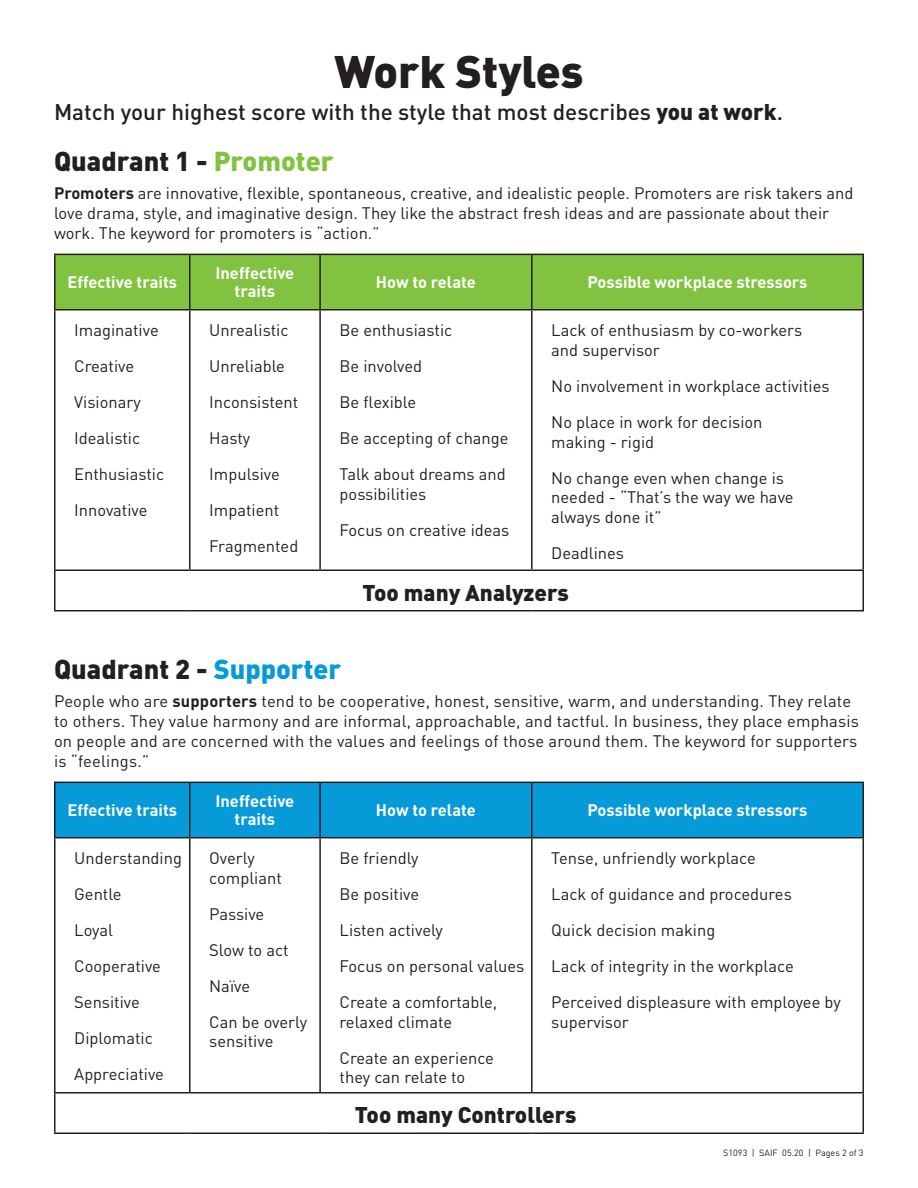
<style>
.page{position:relative;width:918px;height:1188px;background:#fff}
.page>*{position:absolute;margin:0;border:0;box-sizing:border-box;transform-origin:0 0}
.t1{font:900 45px "DINOT";color:#231f20}
.t2{font:900 27px "DINOT";color:#231f20}
.t3{font:500 22.5px "DINOT";color:#231f20}
.t4{font:900 22.5px "DINOT";color:#231f20}
.t5{font:16.5px/36px "DINOT";color:#231f20}
.t6{font:700 16.5px/18px "DINOT";color:#fff;text-align:center}
.t7{font:9px "DINOT";color:#231f20}
.s1{font-weight:900}
.s2{color:#81c340}
.s3{font-weight:700}
.s4{color:#069ad9}
</style>
<div class="page">
<div style="left:56px;top:255px;width:806px;height:54px;background:#81c340"></div>
<hr style="left:54px;top:254px;width:136px;height:1px;background:#231f20">
<hr style="left:54px;top:255px;width:2px;height:54px;background:#231f20">
<hr style="left:190px;top:254px;width:130px;height:1px;background:#231f20">
<hr style="left:189px;top:255px;width:1px;height:54px;background:#231f20">
<hr style="left:320px;top:254px;width:212px;height:1px;background:#231f20">
<hr style="left:319px;top:255px;width:2px;height:54px;background:#231f20">
<hr style="left:532px;top:254px;width:332px;height:1px;background:#231f20">
<hr style="left:531px;top:255px;width:2px;height:54px;background:#231f20">
<hr style="left:862px;top:255px;width:2px;height:54px;background:#231f20">
<hr style="left:54px;top:309px;width:136px;height:2px;background:#231f20">
<hr style="left:54px;top:311px;width:2px;height:258px;background:#231f20">
<hr style="left:190px;top:309px;width:130px;height:2px;background:#231f20">
<hr style="left:189px;top:311px;width:1px;height:258px;background:#231f20">
<hr style="left:320px;top:309px;width:212px;height:2px;background:#231f20">
<hr style="left:319px;top:311px;width:2px;height:258px;background:#231f20">
<hr style="left:532px;top:309px;width:332px;height:2px;background:#231f20">
<hr style="left:531px;top:311px;width:2px;height:258px;background:#231f20">
<hr style="left:862px;top:311px;width:2px;height:258px;background:#231f20">
<hr style="left:54px;top:569px;width:136px;height:2px;background:#231f20">
<hr style="left:54px;top:571px;width:2px;height:39px;background:#231f20">
<hr style="left:190px;top:569px;width:130px;height:2px;background:#231f20">
<hr style="left:320px;top:569px;width:212px;height:2px;background:#231f20">
<hr style="left:532px;top:569px;width:332px;height:2px;background:#231f20">
<hr style="left:862px;top:571px;width:2px;height:39px;background:#231f20">
<hr style="left:54px;top:610px;width:136px;height:1px;background:#231f20">
<hr style="left:190px;top:610px;width:130px;height:1px;background:#231f20">
<hr style="left:320px;top:610px;width:212px;height:1px;background:#231f20">
<hr style="left:532px;top:610px;width:332px;height:1px;background:#231f20">
<div style="left:56px;top:783px;width:806px;height:54px;background:#069ad9"></div>
<hr style="left:54px;top:782px;width:136px;height:1px;background:#231f20">
<hr style="left:54px;top:783px;width:2px;height:54px;background:#231f20">
<hr style="left:190px;top:782px;width:130px;height:1px;background:#231f20">
<hr style="left:189px;top:783px;width:1px;height:54px;background:#231f20">
<hr style="left:320px;top:782px;width:212px;height:1px;background:#231f20">
<hr style="left:319px;top:783px;width:2px;height:54px;background:#231f20">
<hr style="left:532px;top:782px;width:332px;height:1px;background:#231f20">
<hr style="left:531px;top:783px;width:2px;height:54px;background:#231f20">
<hr style="left:862px;top:783px;width:2px;height:54px;background:#231f20">
<hr style="left:54px;top:837px;width:136px;height:1px;background:#231f20">
<hr style="left:54px;top:838px;width:2px;height:254px;background:#231f20">
<hr style="left:190px;top:837px;width:130px;height:1px;background:#231f20">
<hr style="left:189px;top:838px;width:1px;height:254px;background:#231f20">
<hr style="left:320px;top:837px;width:212px;height:1px;background:#231f20">
<hr style="left:319px;top:838px;width:2px;height:254px;background:#231f20">
<hr style="left:532px;top:837px;width:332px;height:1px;background:#231f20">
<hr style="left:531px;top:838px;width:2px;height:254px;background:#231f20">
<hr style="left:862px;top:838px;width:2px;height:254px;background:#231f20">
<hr style="left:54px;top:1092px;width:136px;height:2px;background:#231f20">
<hr style="left:54px;top:1094px;width:2px;height:38px;background:#231f20">
<hr style="left:190px;top:1092px;width:130px;height:2px;background:#231f20">
<hr style="left:320px;top:1092px;width:212px;height:2px;background:#231f20">
<hr style="left:532px;top:1092px;width:332px;height:2px;background:#231f20">
<hr style="left:862px;top:1094px;width:2px;height:38px;background:#231f20">
<hr style="left:54px;top:1132px;width:136px;height:2px;background:#231f20">
<hr style="left:190px;top:1132px;width:130px;height:2px;background:#231f20">
<hr style="left:320px;top:1132px;width:212px;height:2px;background:#231f20">
<hr style="left:532px;top:1132px;width:332px;height:2px;background:#231f20">
<h1 class="t1" style="left:334px;top:42px;width:251px">Work Styles</h1>
<h3 class="t3" style="left:54px;top:96px;width:731px">Match your highest score with the style that most describes <span class="s1">you at work</span>.</h3>
<h2 class="t2" style="left:54px;top:142px;width:281px">Quadrant 1 - <span class="s2">Promoter</span></h2>
<p class="t5" style="left:54px;top:182px;width:801px;line-height:19.8px"><span class="s3">Promoters</span> are innovative, flexible, spontaneous, creative, and idealistic people. Promoters are risk takers and love drama, style, and imaginative design. They like the abstract fresh ideas and are passionate about their work. The keyword for promoters is “action.”</p>
<p class="t6" style="left:67px;top:273px;width:111px">Effective traits</p>
<p class="t6" style="left:215px;top:264px;width:80px">Ineffective traits</p>
<p class="t6" style="left:376px;top:273px;width:102px">How to relate</p>
<p class="t6" style="left:587px;top:273px;width:222px">Possible workplace stressors</p>
<p class="t5" style="left:74px;top:311px;width:91px">Imaginative<br>Creative<br>Visionary<br>Idealistic<br>Enthusiastic<br>Innovative</p>
<p class="t5" style="left:209px;top:311px;width:91px">Unrealistic<br>Unreliable<br>Inconsistent<br>Hasty<br>Impulsive<br>Impatient<br>Fragmented</p>
<p class="t5" style="left:340px;top:311px;width:171px">Be enthusiastic<br>Be involved<br>Be flexible<br>Be accepting of change<br>Talk about dreams and</p>
<p class="t5" style="left:551px;top:319px;width:252px;line-height:19.8px">Lack of enthusiasm by co-workers and supervisor</p>
<p class="t5" style="left:551px;top:367px;width:280px">No involvement in workplace activities<br>No place in work for decision</p>
<p class="t5" style="left:551px;top:423px;width:234px">making - rigid<br>No change even when change is</p>
<p class="t5" style="left:551px;top:487px;width:244px;line-height:19.8px">needed - “That’s the way we have always done it”</p>
<p class="t5" style="left:551px;top:535px;width:74px">Deadlines</p>
<h3 class="t4" style="left:363px;top:578px;width:208px">Too many Analyzers</h3>
<p class="t5" style="left:340px;top:475px;width:171px">possibilities<br>Focus on creative ideas</p>
<h2 class="t2" style="left:54px;top:651px;width:289px">Quadrant 2 - <span class="s4">Supporter</span></h2>
<p class="t5" style="left:54px;top:691px;width:806px;line-height:19.8px">People who are <span class="s3">supporters</span> tend to be cooperative, honest, sensitive, warm, and understanding. They relate to others. They value harmony and are informal, approachable, and tactful. In business, they place emphasis on people and are concerned with the values and feelings of those around them. The keyword for supporters is “feelings.”</p>
<p class="t6" style="left:67px;top:801px;width:111px">Effective traits</p>
<p class="t6" style="left:215px;top:792px;width:80px">Ineffective traits</p>
<p class="t6" style="left:376px;top:801px;width:102px">How to relate</p>
<p class="t6" style="left:587px;top:801px;width:222px">Possible workplace stressors</p>
<p class="t5" style="left:74px;top:839px;width:109px">Understanding<br>Gentle<br>Loyal<br>Cooperative<br>Sensitive<br>Diplomatic<br>Appreciative</p>
<p class="t5" style="left:209px;top:847px;width:74px;line-height:19.8px">Overly compliant</p>
<p class="t5" style="left:340px;top:839px;width:186px">Be friendly<br>Be positive<br>Listen actively<br>Focus on personal values<br>Create a comfortable,</p>
<p class="t5" style="left:340px;top:1003px;width:156px">relaxed climate<br>Create an experience</p>
<p class="t5" style="left:340px;top:1059px;width:127px">they can relate to</p>
<p class="t5" style="left:551px;top:839px;width:291px">Tense, unfriendly workplace<br>Lack of guidance and procedures<br>Quick decision making<br>Lack of integrity in the workplace<br>Perceived displeasure with employee by</p>
<p class="t5" style="left:551px;top:1003px;width:79px">supervisor</p>
<p class="t5" style="left:209px;top:895px;width:99px">Passive<br>Slow to act<br>Naïve<br>Can be overly</p>
<p class="t5" style="left:209px;top:1023px;width:66px">sensitive</p>
<h3 class="t4" style="left:355px;top:1100px;width:223px">Too many Controllers</h3>
<p class="t7" style="left:723px;top:1147px;width:142px">S1093 | SAIF 05.20 | Pages 2 of 3</p>
</div>
